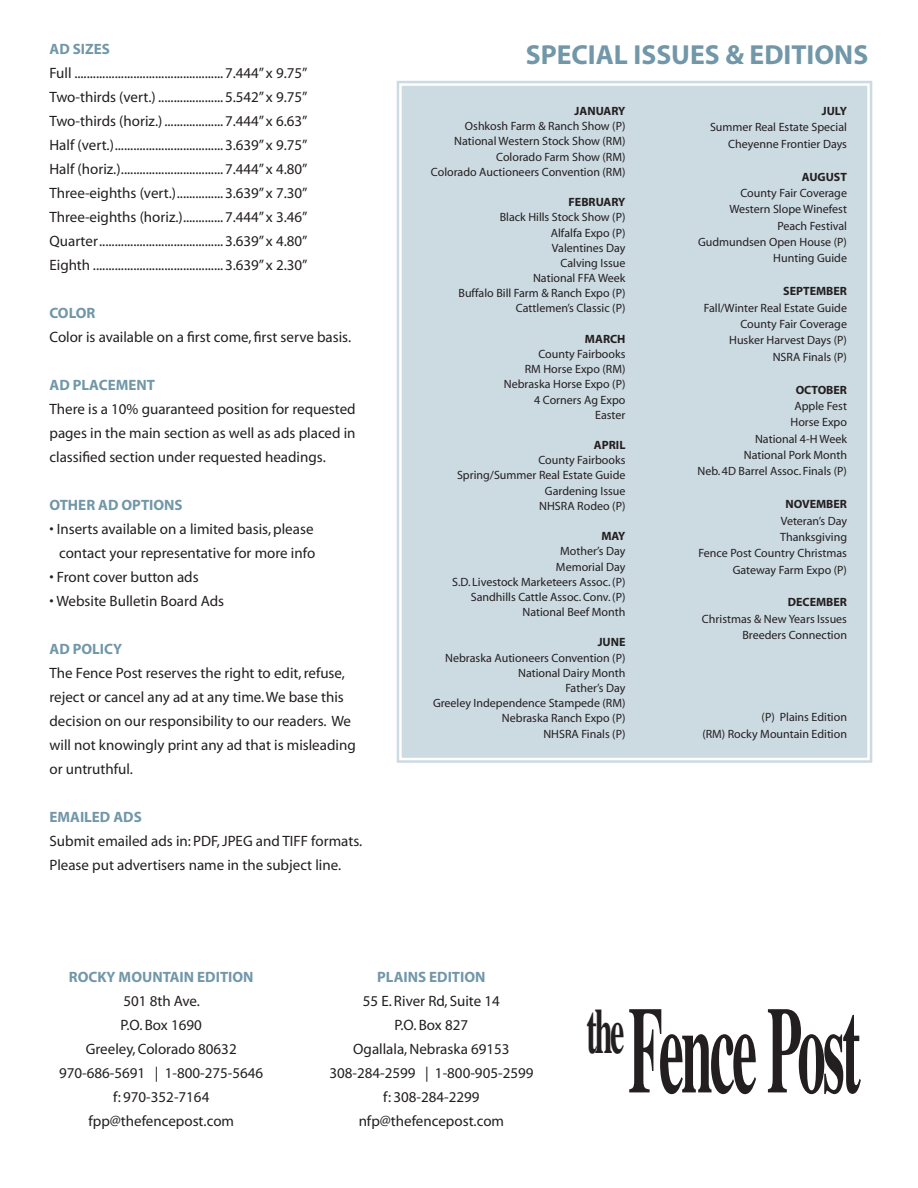
<style>
.page{position:relative;width:918px;height:1188px;background:#fff}
.page>*{position:absolute;margin:0;border:0;box-sizing:border-box;transform-origin:0 0}
.t1{font:700 123.15px "Times";letter-spacing:-.05em;color:#231f20;scale:.46 1}
.t2{font:700 27.6px "Myriad";color:#7197a8}
.t3{font:15px/24px "Myriad";color:#231f20;text-align:justify}
.t4{font:700 15px "Myriad";color:#7197a8}
.t5{font:12px "Myriad";color:#231f20}
.t6{font:700 12px "Myriad";color:#231f20}
</style>
<div class="page">
<div style="left:396px;top:80px;width:477px;height:683px;background:#ccdae2"></div>
<div style="left:399px;top:83px;width:471px;height:677px;border:2px solid #fff"></div>
<p class="t4" style="left:50px;top:42px;width:53px">AD SIZES</p>
<p class="t3" style="left:50px;top:62px;width:260px">Full ................................................7.444” x 9.75”</p>
<p class="t3" style="left:50px;top:86px;width:260px">Two-thirds (vert.) .....................5.542” x 9.75”</p>
<p class="t3" style="left:50px;top:110px;width:260px">Two-thirds (horiz.)...................7.444” x 6.63”</p>
<p class="t3" style="left:50px;top:134px;width:260px">Half (vert.)...................................3.639” x 9.75”</p>
<p class="t3" style="left:50px;top:158px;width:260px">Half (horiz.).................................7.444” x 4.80”</p>
<p class="t3" style="left:50px;top:182px;width:260px">Three-eighths (vert.)...............3.639” x 7.30”</p>
<p class="t3" style="left:50px;top:206px;width:260px">Three-eighths (horiz.).............7.444” x 3.46”</p>
<p class="t3" style="left:50px;top:230px;width:260px">Quarter........................................3.639” x 4.80”</p>
<p class="t3" style="left:50px;top:254px;width:260px">Eighth ..........................................3.639” x 2.30”</p>
<p class="t4" style="left:50px;top:306px;width:47px">COLOR</p>
<p class="t3" style="left:50px;top:326px;width:303px">Color is available on a first come, first serve basis.</p>
<p class="t4" style="left:50px;top:378px;width:107px">AD PLACEMENT</p>
<p class="t3" style="left:50px;top:398px;width:308px">There is a 10% guaranteed position for requested pages in the main section as well as ads placed in classified section under requested headings.</p>
<p class="t4" style="left:50px;top:498px;width:135px">OTHER AD OPTIONS</p>
<p class="t3" style="left:50px;top:518px;width:266px">• Inserts available on a limited basis, please</p>
<p class="t3" style="left:59px;top:542px;width:258px">contact your representative for more info</p>
<p class="t3" style="left:50px;top:566px;width:151px">• Front cover button ads</p>
<p class="t3" style="left:50px;top:590px;width:176px">• Website Bulletin Board Ads</p>
<p class="t4" style="left:50px;top:642px;width:74px">AD POLICY</p>
<p class="t3" style="left:50px;top:662px;width:308px;text-align:left">The Fence Post reserves the right to edit, refuse, reject or cancel any ad at any time. We base this decision on our responsibility to our readers. We will not knowingly print any ad that is misleading or untruthful.</p>
<p class="t4" style="left:50px;top:810px;width:94px">EMAILED ADS</p>
<p class="t3" style="left:50px;top:830px;width:314px">Submit emailed ads in: PDF, JPEG and TIFF formats.</p>
<p class="t3" style="left:50px;top:854px;width:293px">Please put advertisers name in the subject line.</p>
<p class="t2" style="left:526px;top:40px;width:31px">SPECIAL</p>
<p class="t2" style="left:634px;top:40px;width:144px">ISSUES &amp; EDITI</p>
<p class="t2" style="left:814px;top:40px;width:52px">ONS</p>
<p class="t6" style="left:575px;top:105px;width:52px">JANUARY</p>
<p class="t5" style="left:465px;top:120px;width:162px">Oshkosh Farm &amp; Ranch Show (P)</p>
<p class="t5" style="left:454px;top:135px;width:173px">National Western Stock Show (RM)</p>
<p class="t5" style="left:496px;top:151px;width:131px">Colorado Farm Show (RM)</p>
<p class="t5" style="left:431px;top:166px;width:196px">Colorado Auctioneers Convention (RM)</p>
<p class="t6" style="left:569px;top:196px;width:58px">FEBRUARY</p>
<p class="t5" style="left:500px;top:211px;width:127px">Black Hills Stock Show (P)</p>
<p class="t5" style="left:551px;top:227px;width:76px">Alfalfa Expo (P)</p>
<p class="t5" style="left:552px;top:242px;width:75px">Valentines Day</p>
<p class="t5" style="left:561px;top:257px;width:66px">Calving Issue</p>
<p class="t5" style="left:533px;top:272px;width:94px">National FFA Week</p>
<p class="t5" style="left:458px;top:287px;width:169px">Buffalo Bill Farm &amp; Ranch Expo (P)</p>
<p class="t5" style="left:516px;top:302px;width:111px">Cattlemen’s Classic (P)</p>
<p class="t6" style="left:585px;top:333px;width:42px">MARCH</p>
<p class="t5" style="left:538px;top:348px;width:89px">County Fairbooks</p>
<p class="t5" style="left:525px;top:363px;width:102px">RM Horse Expo (RM)</p>
<p class="t5" style="left:504px;top:378px;width:123px">Nebraska Horse Expo (P)</p>
<p class="t5" style="left:534px;top:394px;width:93px">4 Corners Ag Expo</p>
<p class="t5" style="left:595px;top:409px;width:32px">Easter</p>
<p class="t6" style="left:594px;top:439px;width:33px">APRIL</p>
<p class="t5" style="left:538px;top:454px;width:89px">County Fairbooks</p>
<p class="t5" style="left:457px;top:469px;width:170px">Spring/Summer Real Estate Guide</p>
<p class="t5" style="left:545px;top:485px;width:82px">Gardening Issue</p>
<p class="t5" style="left:539px;top:500px;width:88px">NHSRA Rodeo (P)</p>
<p class="t6" style="left:601px;top:530px;width:25px">MAY</p>
<p class="t5" style="left:560px;top:545px;width:67px">Mother’s Day</p>
<p class="t5" style="left:556px;top:561px;width:71px">Memorial Day</p>
<p class="t5" style="left:452px;top:576px;width:175px">S.D. Livestock Marketeers Assoc. (P)</p>
<p class="t5" style="left:471px;top:591px;width:156px">Sandhills Cattle Assoc. Conv. (P)</p>
<p class="t5" style="left:523px;top:606px;width:104px">National Beef Month</p>
<p class="t6" style="left:598px;top:636px;width:29px">JUNE</p>
<p class="t5" style="left:445px;top:652px;width:182px">Nebraska Autioneers Convention (P)</p>
<p class="t5" style="left:518px;top:667px;width:109px">National Dairy Month</p>
<p class="t5" style="left:565px;top:682px;width:62px">Father’s Day</p>
<p class="t5" style="left:433px;top:697px;width:194px">Greeley Independence Stampede (RM)</p>
<p class="t5" style="left:502px;top:712px;width:125px">Nebraska Ranch Expo (P)</p>
<p class="t5" style="left:543px;top:728px;width:84px">NHSRA Finals (P)</p>
<p class="t6" style="left:822px;top:105px;width:26px">JULY</p>
<p class="t5" style="left:710px;top:121px;width:139px">Summer Real Estate Special</p>
<p class="t5" style="left:728px;top:138px;width:120px">Cheyenne Frontier Days</p>
<p class="t6" style="left:802px;top:170px;width:47px">AUGUST</p>
<p class="t5" style="left:741px;top:187px;width:108px">County Fair Coverage</p>
<p class="t5" style="left:729px;top:203px;width:119px">Western Slope Winefest</p>
<p class="t5" style="left:777px;top:220px;width:71px">Peach Festival</p>
<p class="t5" style="left:698px;top:236px;width:151px">Gudmundsen Open House (P)</p>
<p class="t5" style="left:773px;top:253px;width:75px">Hunting Guide</p>
<p class="t6" style="left:783px;top:285px;width:65px">SEPTEMBER</p>
<p class="t5" style="left:704px;top:302px;width:145px">Fall/Winter Real Estate Guide</p>
<p class="t5" style="left:741px;top:318px;width:108px">County Fair Coverage</p>
<p class="t5" style="left:729px;top:334px;width:119px">Husker Harvest Days (P)</p>
<p class="t5" style="left:773px;top:351px;width:76px">NSRA Finals (P)</p>
<p class="t6" style="left:796px;top:383px;width:53px">OCTOB ER</p>
<p class="t5" style="left:795px;top:400px;width:54px">Apple Fest</p>
<p class="t5" style="left:791px;top:416px;width:58px">Horse Expo</p>
<p class="t5" style="left:755px;top:433px;width:93px">National 4-H Week</p>
<p class="t5" style="left:744px;top:449px;width:105px">National Pork Month</p>
<p class="t5" style="left:697px;top:465px;width:151px">Neb. 4D Barrel Assoc. Finals (P)</p>
<p class="t6" style="left:785px;top:498px;width:63px">NOVEMBER</p>
<p class="t5" style="left:781px;top:515px;width:68px">Veteran’s Day</p>
<p class="t5" style="left:780px;top:531px;width:68px">Thanksgiving</p>
<p class="t5" style="left:698px;top:547px;width:150px">Fence Post Country Christmas</p>
<p class="t5" style="left:733px;top:564px;width:116px">Gateway Farm Expo (P)</p>
<p class="t6" style="left:788px;top:596px;width:61px">DECEMBER</p>
<p class="t5" style="left:702px;top:613px;width:147px">Christmas &amp; New Years Issues</p>
<p class="t5" style="left:742px;top:629px;width:106px">Breeders Connection</p>
<p class="t5" style="left:762px;top:711px;width:87px">(P) Plains Edition</p>
<p class="t5" style="left:702px;top:728px;width:146px">(RM) Rocky Mountain Edition</p>
<p class="t4" style="left:69px;top:969px;width:144px">ROCKY MOUNTAI N EDITI</p>
<p class="t4" style="left:233px;top:969px;width:23px">ON</p>
<p class="t3" style="left:124px;top:990px;width:78px">501 8th Ave.</p>
<p class="t3" style="left:121px;top:1014px;width:83px">P.O. Box 1690</p>
<p class="t3" style="left:86px;top:1038px;width:152px">Greeley, Colorado 80632</p>
<p class="t3" style="left:59px;top:1062px;width:206px">970-686-5691 | 1-800-275-5646</p>
<p class="t3" style="left:113px;top:1086px;width:98px">f: 970-352-7164</p>
<p class="t3" style="left:88px;top:1110px;width:147px">fpp@thefencepost.com</p>
<p class="t4" style="left:377px;top:969px;width:68px">PLAINS EDITI</p>
<p class="t4" style="left:464px;top:969px;width:23px">ON</p>
<p class="t3" style="left:363px;top:990px;width:139px">55 E. River Rd, Suite 14</p>
<p class="t3" style="left:395px;top:1014px;width:75px">P.O. Box 827</p>
<p class="t3" style="left:353px;top:1038px;width:158px">Ogallala, Nebraska 69153</p>
<p class="t3" style="left:329px;top:1062px;width:206px">308-284-2599 | 1-800-905-2599</p>
<p class="t3" style="left:383px;top:1086px;width:98px">f: 308-284-2299</p>
<p class="t3" style="left:359px;top:1110px;width:147px">nfp@thefencepost.com</p>
<p class="t1" style="left:586px;top:977px;width:598px"><sup>the</sup> Fence Post</p>
</div>
